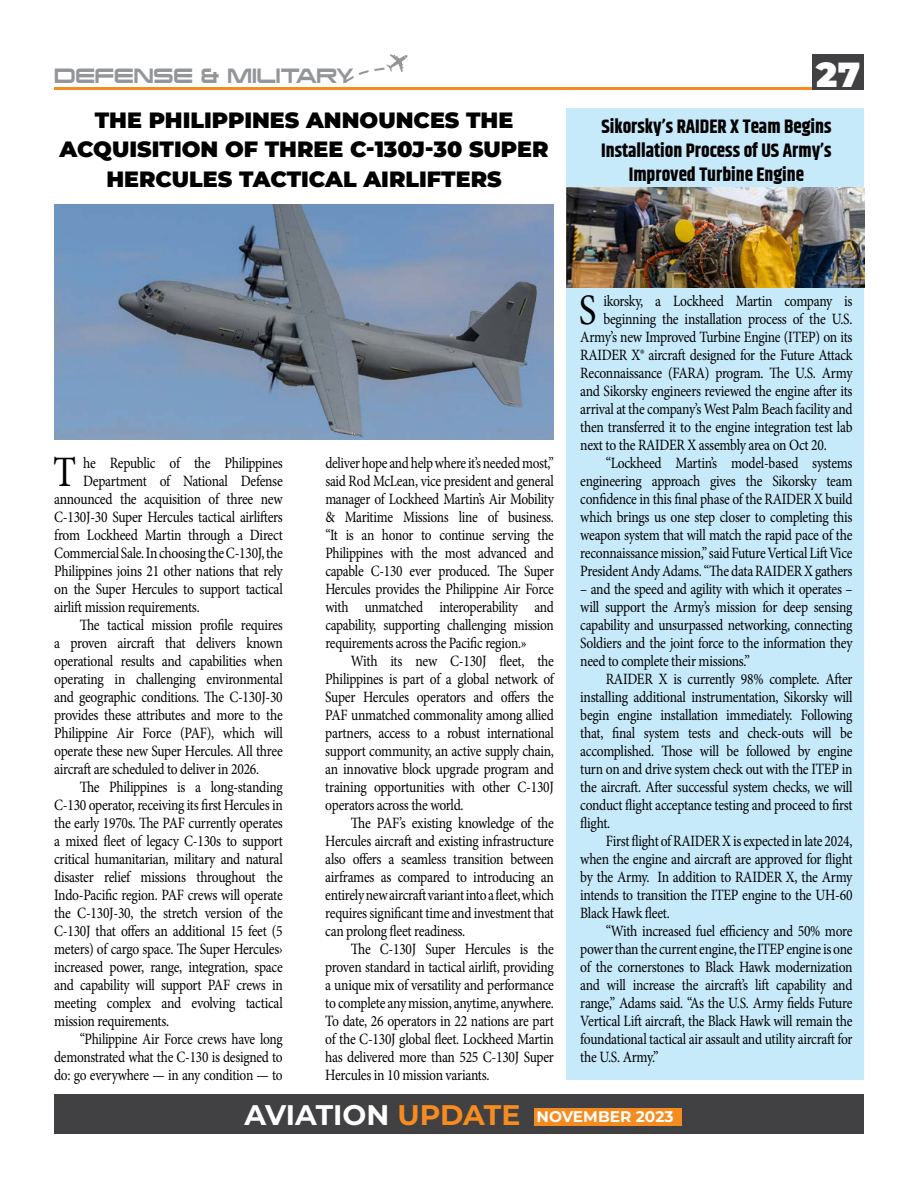
<style>
.page{position:relative;width:918px;height:1188px;background:#fff}
.page>*{position:absolute;margin:0;border:0;box-sizing:border-box;transform-origin:0 0}
.t1{font:43.5px "Minion Pro";color:#000;scale:.86 1}
.t2{font:900 34.8px "Montserrat";color:#fff}
.t3{font:900 22.2px/29.7px "Montserrat";color:#000;text-align:center}
.t4{font:700 19.2px/23.7px "Khand";color:#000;text-align:center}
.t5{font:18.15px "Korataki";color:#939598;scale:.88 1}
.t6{font:15.75px/18px "Minion Pro";letter-spacing:-.02em;color:#000;text-align:justify;scale:.86 1}
.t7{font:15.75px/18px "Minion Pro";letter-spacing:-.02em;color:#000;text-align:justify;scale:.85 1}
.t8{font:700 15.45px "Montserrat";color:#fff}
.s1{font-size:28.35px}
.s2{font-size:28.35px;color:#f68b1f}
</style>
<div class="page">
<hr style="left:54px;top:87px;width:769px;height:3px;background:#f68b1f">
<div style="left:813px;top:54px;width:51px;height:36px;background:#414042"></div>
<svg style="left:344px;top:54px;width:64px;height:29px"></svg>
<img style="left:54px;top:204px;width:500px;height:236px">
<div style="left:567px;top:108px;width:297px;height:972px;background:#c7eafb"></div>
<img style="left:567px;top:187px;width:297px;height:101px">
<div style="left:54px;top:1095px;width:810px;height:39px;background:#414042"></div>
<div style="left:534px;top:1108px;width:148px;height:17px;background:#f68b1f"></div>
<p class="t5" style="left:54px;top:65px;width:342px">DEFENSE &amp; MILITARY</p>
<h2 class="t2" style="left:816px;top:48px;width:46px">27</h2>
<h3 class="t3" style="left:60px;top:104px;width:491px">THE PHILIPPINES ANNOUNCES THE<br>ACQUISITION OF THREE C-130J-30 SUPER<br>HERCULES TACTICAL AIRLIFTERS</h3>
<p class="t4" style="left:601px;top:116px;width:232px">Sikorsky’s RAIDER X Team Begins<br>Installation Process of US Army’s<br>Improved Turbine Engine</p>
<h1 class="t1" style="left:579px;top:281px;width:22px">S</h1>
<p class="t6" style="left:603px;top:292px;width:291px">ikorsky, a Lockheed Martin company is</p>
<p class="t6" style="left:603px;top:310px;width:291px">beginning the installation process of the U.S.</p>
<p class="t6" style="left:580px;top:328px;width:318px">Army’s new Improved Turbine Engine (ITEP) on its</p>
<p class="t6" style="left:580px;top:346px;width:318px">RAIDER X® aircraft designed for the Future Attack</p>
<p class="t6" style="left:580px;top:364px;width:318px">Reconnaissance (FARA) program. The U.S. Army</p>
<p class="t6" style="left:580px;top:382px;width:318px">and Sikorsky engineers reviewed the engine after its</p>
<p class="t6" style="left:580px;top:400px;width:318px">arrival at the company’s West Palm Beach facility and</p>
<p class="t6" style="left:580px;top:418px;width:318px">then transferred it to the engine integration test lab</p>
<p class="t6" style="left:580px;top:436px;width:288px">next to the RAIDER X assembly area on Oct 20.</p>
<p class="t6" style="left:606px;top:454px;width:288px">“Lockheed Martin’s model-based systems</p>
<p class="t6" style="left:580px;top:472px;width:318px">engineering approach gives the Sikorsky team</p>
<p class="t6" style="left:580px;top:490px;width:318px">confidence in this final phase of the RAIDER X build</p>
<p class="t6" style="left:580px;top:508px;width:318px">which brings us one step closer to completing this</p>
<p class="t6" style="left:580px;top:526px;width:318px">weapon system that will match the rapid pace of the</p>
<p class="t6" style="left:580px;top:544px;width:318px">reconnaissance mission,” said Future Vertical Lift Vice</p>
<p class="t6" style="left:580px;top:562px;width:318px">President Andy Adams. “The data RAIDER X gathers</p>
<p class="t6" style="left:580px;top:580px;width:318px">– and the speed and agility with which it operates – will support the Army’s mission for deep sensing capability and unsurpassed networking, connecting Soldiers and the joint force to the information they need to complete their missions.”</p>
<p class="t6" style="left:580px;top:670px;width:318px;text-indent:26px">RAIDER X is currently 98% complete. After installing additional instrumentation, Sikorsky will begin engine installation immediately. Following that, final system tests and check-outs will be accomplished. Those will be followed by engine turn on and drive system check out with the ITEP in the aircraft. After successful system checks, we will conduct flight acceptance testing and proceed to first flight.</p>
<p class="t6" style="left:580px;top:832px;width:318px;text-indent:26px">First flight of RAIDER X is expected in late 2024, when the engine and aircraft are approved for flight by the Army. In addition to RAIDER X, the Army intends to transition the ITEP engine to the UH-60<br>Black Hawk fleet.</p>
<p class="t6" style="left:580px;top:922px;width:318px;text-indent:26px">“With increased fuel efficiency and 50% more power than the current engine, the ITEP engine is one of the cornerstones to Black Hawk modernization and will increase the aircraft’s lift capability and range,” Adams said. “As the U.S. Army fields Future Vertical Lift aircraft, the Black Hawk will remain the foundational tactical air assault and utility aircraft for the U.S. Army.”</p>
<p class="t8" style="left:244px;top:1105px;width:431px"><span class="s1">AVIATION</span> <span class="s2">UPDATE</span> NOVEMBER 2023</p>
<h1 class="t1" style="left:53px;top:443px;width:28px">T</h1>
<p class="t6" style="left:83px;top:454px;width:234px">he Republic of the Philippines</p>
<p class="t7" style="left:325px;top:454px;width:271px">deliver hope and help where it’s needed most,” said Rod McLean, vice president and general manager of Lockheed Martin’s Air Mobility &amp; Maritime Missions line of business. “It is an honor to continue serving the Philippines with the most advanced and capable C-130 ever produced. The Super Hercules provides the Philippine Air Force with unmatched interoperability and capability, supporting challenging mission requirements across the Pacific region.»</p>
<p class="t6" style="left:325px;top:652px;width:267px;text-indent:26px">With its new C-130J fleet, the Philippines is part of a global network of Super Hercules operators and offers the PAF unmatched commonality among allied partners, access to a robust international support community, an active supply chain, an innovative block upgrade program and training opportunities with other C-130J operators across the world.</p>
<p class="t6" style="left:325px;top:814px;width:267px;text-indent:26px">The PAF’s existing knowledge of the Hercules aircraft and existing infrastructure also offers a seamless transition between airframes as compared to introducing an entirely new aircraft variant into a fleet, which requires significant time and investment that can prolong fleet readiness.</p>
<p class="t6" style="left:325px;top:940px;width:267px;text-indent:26px">The C-130J Super Hercules is the proven standard in tactical airlift, providing a unique mix of versatility and performance to complete any mission, anytime, anywhere.<br>To date, 26 operators in 22 nations are part of the C-130J global fleet. Lockheed Martin has delivered more than 525 C-130J Super Hercules in 10 mission variants.</p>
<p class="t6" style="left:83px;top:472px;width:234px">Department of National Defense</p>
<p class="t6" style="left:54px;top:490px;width:267px">announced the acquisition of three new</p>
<p class="t6" style="left:54px;top:508px;width:267px">C-130J-30 Super Hercules tactical airlifters</p>
<p class="t6" style="left:54px;top:526px;width:267px">from Lockheed Martin through a Direct</p>
<p class="t6" style="left:54px;top:544px;width:267px">Commercial Sale. In choosing the C-130J,the</p>
<p class="t6" style="left:54px;top:562px;width:267px">Philippines joins 21 other nations that rely</p>
<p class="t6" style="left:54px;top:580px;width:267px">on the Super Hercules to support tactical</p>
<p class="t6" style="left:54px;top:598px;width:171px">airlift mission requirements.</p>
<p class="t6" style="left:80px;top:616px;width:238px">The tactical mission profile requires</p>
<p class="t6" style="left:54px;top:634px;width:267px">a proven aircraft that delivers known</p>
<p class="t6" style="left:54px;top:652px;width:267px">operational results and capabilities when</p>
<p class="t6" style="left:54px;top:670px;width:267px">operating in challenging environmental</p>
<p class="t6" style="left:54px;top:688px;width:267px">and geographic conditions. The C-130J-30</p>
<p class="t6" style="left:54px;top:706px;width:267px">provides these attributes and more to the</p>
<p class="t6" style="left:54px;top:724px;width:267px">Philippine Air Force (PAF), which will</p>
<p class="t6" style="left:54px;top:742px;width:267px">operate these new Super Hercules. All three</p>
<p class="t6" style="left:54px;top:760px;width:240px">aircraft are scheduled to deliver in 2026.</p>
<p class="t6" style="left:80px;top:778px;width:238px">The Philippines is a long-standing</p>
<p class="t6" style="left:54px;top:796px;width:267px">C-130 operator, receiving its first Hercules in</p>
<p class="t6" style="left:54px;top:814px;width:267px">the early 1970s. The PAF currently operates</p>
<p class="t6" style="left:54px;top:832px;width:267px">a mixed fleet of legacy C-130s to support</p>
<p class="t6" style="left:54px;top:850px;width:267px">critical humanitarian, military and natural</p>
<p class="t6" style="left:54px;top:868px;width:267px">disaster relief missions throughout the</p>
<p class="t6" style="left:54px;top:886px;width:267px">Indo-Pacific region. PAF crews will operate</p>
<p class="t6" style="left:54px;top:904px;width:267px">the C-130J-30, the stretch version of the</p>
<p class="t6" style="left:54px;top:922px;width:267px">C-130J that offers an additional 15 feet (5</p>
<p class="t6" style="left:54px;top:940px;width:267px">meters) of cargo space. The Super Hercules›</p>
<p class="t6" style="left:54px;top:958px;width:267px">increased power, range, integration, space</p>
<p class="t6" style="left:54px;top:976px;width:267px">and capability will support PAF crews in</p>
<p class="t6" style="left:54px;top:994px;width:267px">meeting complex and evolving tactical</p>
<p class="t6" style="left:54px;top:1012px;width:135px">mission requirements.</p>
<p class="t7" style="left:80px;top:1030px;width:240px">“Philippine Air Force crews have long</p>
<p class="t7" style="left:54px;top:1048px;width:270px">demonstrated what the C-130 is designed to</p>
<p class="t7" style="left:54px;top:1066px;width:270px">do: go everywhere — in any condition — to</p>
</div>
